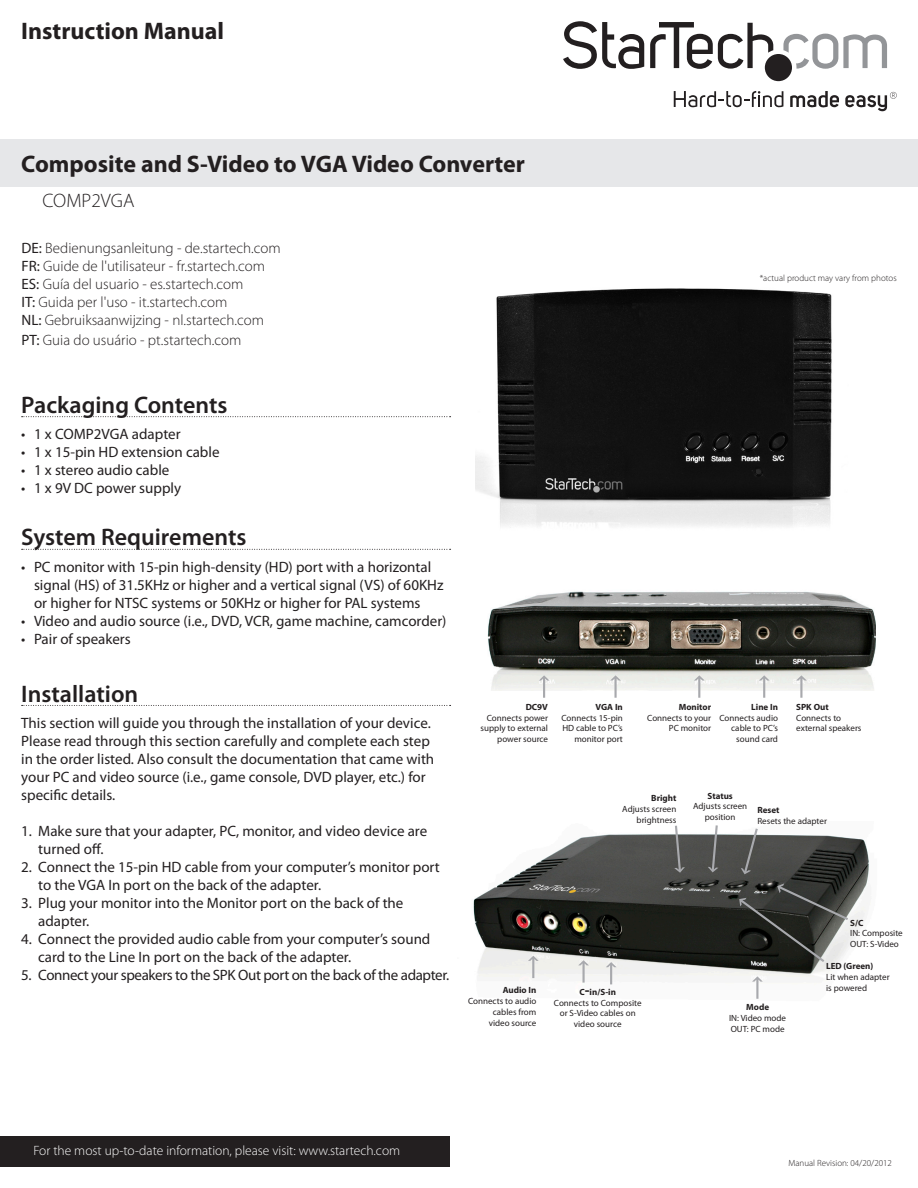
<style>
.page{position:relative;width:918px;height:1188px;background:#fff}
.page>*{position:absolute;margin:0;border:0;box-sizing:border-box;transform-origin:0 0}
.Title_Description{font:700 24px "Myriad Pro";color:#231f20}
.t1{font:600 24px "Myriad Pro";color:#231f20}
.Title_SKU{font:300 19.5px "Myriad Pro";color:#231f20}
.Bullet_List{font:15px/18px "Myriad Pro";color:#231f20}
.Number_List{font:15px/18px "Myriad Pro";color:#231f20}
.Text{font:15px/18px "Myriad Pro";color:#231f20}
.Manual_Description{font:300 15px "Myriad Pro";color:#231f20}
.Number_List-2{font:15px "Myriad Pro";letter-spacing:-.025em;color:#231f20}
.Text-2{font:300 13.5px "Myriad Pro";color:#fff}
.Text-3{font:9px/10.8px "Myriad Pro";color:#231f20;text-align:center}
.Text-4{font:700 9px "Myriad Pro";color:#231f20}
.Text-5{font:300 9px "Myriad Pro";color:#231f20}
.s1{font-weight:400}
.s2{font-size:15px}
</style>
<div class="page">
<svg style="left:783px;top:34px;width:104px;height:35px"></svg>
<svg style="left:845px;top:92px;width:52px;height:19px"></svg>
<svg style="left:790px;top:91px;width:49px;height:17px"></svg>
<svg style="left:674px;top:91px;width:109px;height:16px"></svg>
<svg style="left:563px;top:21px;width:81px;height:48px"></svg>
<svg style="left:650px;top:22px;width:123px;height:47px"></svg>
<div style="left:765px;top:54px;width:27px;height:27px;background:#231f20;border-radius:50%"></div>
<div style="left:0;top:140px;width:918px;height:47px;background:#e6e7e9"></div>
<div style="left:0;top:1136px;width:450px;height:30px;background:#231f20"></div>
<img style="left:473px;top:825px;width:396px;height:160px">
<img style="left:475px;top:288px;width:357px;height:239px">
<svg style="left:22px;top:416px;width:429px;height:1px"></svg>
<svg style="left:22px;top:549px;width:429px;height:1px"></svg>
<svg style="left:22px;top:705px;width:429px;height:1px"></svg>
<img style="left:487px;top:591px;width:389px;height:100px">
<svg style="left:610px;top:675px;width:11px;height:23px"></svg>
<svg style="left:539px;top:675px;width:10px;height:23px"></svg>
<svg style="left:528px;top:956px;width:11px;height:22px"></svg>
<svg style="left:578px;top:960px;width:11px;height:23px"></svg>
<svg style="left:606px;top:962px;width:11px;height:22px"></svg>
<svg style="left:752px;top:976px;width:11px;height:23px"></svg>
<svg style="left:741px;top:829px;width:17px;height:45px"></svg>
<svg style="left:708px;top:825px;width:10px;height:47px"></svg>
<svg style="left:674px;top:826px;width:11px;height:47px"></svg>
<svg style="left:739px;top:883px;width:109px;height:79px;background:#424440"></svg>
<svg style="left:694px;top:675px;width:11px;height:23px"></svg>
<svg style="left:759px;top:675px;width:11px;height:23px"></svg>
<svg style="left:796px;top:675px;width:11px;height:23px"></svg>
<p class="Title_Description" style="left:21px;top:16px;width:204px">Instruction Manual</p>
<p class="Title_Description" style="left:21px;top:148px;width:505px">Composite and S-Video to VGA Video Converter</p>
<p class="Title_SKU" style="left:43px;top:189px;width:93px">COMP2VGA</p>
<p class="Manual_Description" style="left:22px;top:239px;width:261px"><span class="s1">DE:</span> Bedienungsanleitung - de.startech.com</p>
<p class="Manual_Description" style="left:22px;top:257px;width:245px"><span class="s1">FR:</span> Guide de l'utilisateur - fr.startech.com</p>
<p class="Manual_Description" style="left:22px;top:275px;width:223px"><span class="s1">ES:</span> Guía del usuario - es.startech.com</p>
<p class="Manual_Description" style="left:22px;top:293px;width:207px"><span class="s1">IT:</span> Guida per l'uso - it.startech.com</p>
<p class="Manual_Description" style="left:22px;top:311px;width:244px"><span class="s1">NL:</span> Gebruiksaanwijzing - nl.startech.com</p>
<p class="Manual_Description" style="left:22px;top:331px;width:221px"><span class="s1">PT:</span> Guia do usuário - pt.startech.com</p>
<h1 class="t1" style="left:21px;top:390px;width:208px">Packaging Contents</h1>
<p class="Bullet_List" style="left:21px;top:425px;width:161px">• 1 x COMP2VGA adapter</p>
<p class="Bullet_List" style="left:21px;top:443px;width:200px">• 1 x 15-pin HD extension cable</p>
<p class="Bullet_List" style="left:21px;top:461px;width:150px">• 1 x stereo audio cable</p>
<p class="Bullet_List" style="left:21px;top:479px;width:161px">• 1 x 9V DC power supply</p>
<h1 class="t1" style="left:21px;top:522px;width:227px">System Requirements</h1>
<p class="Bullet_List" style="left:34px;top:558px;width:411px;text-indent:-13px">• PC monitor with 15-pin high-density (HD) port with a horizontal signal (HS) of 31.5KHz or higher and a vertical signal (VS) of 60KHz or higher for NTSC systems or 50KHz or higher for PAL systems</p>
<p class="Bullet_List" style="left:21px;top:612px;width:427px">• Video and audio source (i.e., DVD, VCR, game machine, camcorder)</p>
<p class="Bullet_List" style="left:21px;top:630px;width:111px">• Pair of speakers</p>
<h1 class="t1" style="left:21px;top:678px;width:119px">Installation</h1>
<p class="Text" style="left:21px;top:714px;width:415px">This section will guide you through the installation of your device.<br>Please read through this section carefully and complete each step in the order listed. Also consult the documentation that came with your PC and video source (i.e., game console, DVD player, etc.) for specific details.</p>
<p class="Number_List" style="left:38px;top:822px;width:390px;text-indent:-17px">1. Make sure that your adapter, PC, monitor, and video device are turned off.</p>
<p class="Number_List" style="left:38px;top:858px;width:403px;text-indent:-17px">2. Connect the 15-pin HD cable from your computer’s monitor port to the VGA In port on the back of the adapter.</p>
<p class="Number_List" style="left:38px;top:894px;width:367px;text-indent:-17px">3. Plug your monitor into the Monitor port on the back of the adapter.</p>
<p class="Number_List" style="left:38px;top:930px;width:394px;text-indent:-17px">4. Connect the provided audio cable from your computer’s sound card to the Line In port on the back of the adapter.</p>
<p class="Number_List-2" style="left:21px;top:966px;width:429px">5. Connect your speakers to the SPK Out port on the back of the adapter.</p>
<p class="Text-5" style="left:760px;top:273px;width:138px">*actual product may vary from photos</p>
<p class="Text-4" style="left:526px;top:701px;width:24px">DC9V</p>
<p class="Text-3" style="left:487px;top:712px;width:63px">Connects power</p>
<p class="Text-3" style="left:481px;top:723px;width:69px">supply to external</p>
<p class="Text-3" style="left:497px;top:734px;width:52px">power source</p>
<p class="Text-4" style="left:596px;top:701px;width:29px">VGA In</p>
<p class="Text-3" style="left:562px;top:712px;width:63px">Connects 15-pin</p>
<p class="Text-3" style="left:562px;top:723px;width:62px">HD cable to PC’s</p>
<p class="Text-3" style="left:574px;top:734px;width:50px">monitor port</p>
<p class="Text-4" style="left:679px;top:701px;width:34px">Monitor</p>
<p class="Text-3" style="left:647px;top:712px;width:65px">Connects to your</p>
<p class="Text-3" style="left:669px;top:723px;width:44px">PC monitor</p>
<p class="Text-4" style="left:751px;top:701px;width:28px">Line In</p>
<p class="Text-3" style="left:719px;top:712px;width:60px">Connects audio</p>
<p class="Text-3" style="left:731px;top:723px;width:48px">cable to PC’s</p>
<p class="Text-3" style="left:736px;top:734px;width:43px">sound card</p>
<p class="Text-4" style="left:796px;top:701px;width:34px">SPK Out</p>
<p class="Text-3" style="left:796px;top:712px;width:47px">Connects to</p>
<p class="Text-3" style="left:796px;top:723px;width:67px">external speakers</p>
<p class="Text-4" style="left:651px;top:792px;width:27px">Bright</p>
<p class="Text-3" style="left:622px;top:804px;width:56px">Adjusts screen</p>
<p class="Text-3" style="left:637px;top:814px;width:41px">brightness</p>
<p class="Text-4" style="left:708px;top:790px;width:27px">Status</p>
<p class="Text-3" style="left:693px;top:801px;width:56px">Adjusts screen</p>
<p class="Text-3" style="left:705px;top:812px;width:32px">position</p>
<p class="Text-4" style="left:757px;top:804px;width:24px">Reset</p>
<p class="Text-3" style="left:757px;top:815px;width:71px">Resets the adapter</p>
<p class="Text-4" style="left:850px;top:917px;width:15px">S/C</p>
<p class="Text-3" style="left:850px;top:928px;width:54px">IN: Composite</p>
<p class="Text-3" style="left:850px;top:939px;width:50px">OUT: S-Video</p>
<p class="Text-4" style="left:503px;top:984px;width:35px">Audio In</p>
<p class="Text-3" style="left:468px;top:995px;width:70px">Connects to audio</p>
<p class="Text-3" style="left:493px;top:1006px;width:45px">cables from</p>
<p class="Text-3" style="left:489px;top:1017px;width:49px">video source</p>
<p class="Text-4" style="left:579px;top:986px;width:38px">C<span class="s2">-</span>in/S-in</p>
<p class="Text-3" style="left:554px;top:997px;width:89px">Connects to Composite or S-Video cables on</p>
<p class="Text-3" style="left:574px;top:1019px;width:49px">video source</p>
<p class="Text-4" style="left:746px;top:1001px;width:24px">Mode</p>
<p class="Text-3" style="left:729px;top:1012px;width:58px">IN: Video mode</p>
<p class="Text-3" style="left:731px;top:1023px;width:55px">OUT: PC mode</p>
<p class="Text-4" style="left:826px;top:960px;width:49px">LED (Green)</p>
<p class="Text-3" style="left:826px;top:972px;width:65px;text-align:left">Lit when adapter is powered</p>
<p class="Text-2" style="left:34px;top:1142px;width:368px">For the most up-to-date information, please visit: www.startech.com</p>
<p class="Text-5" style="left:788px;top:1157px;width:105px">Manual Revision: 04/20/2012</p>
</div>
